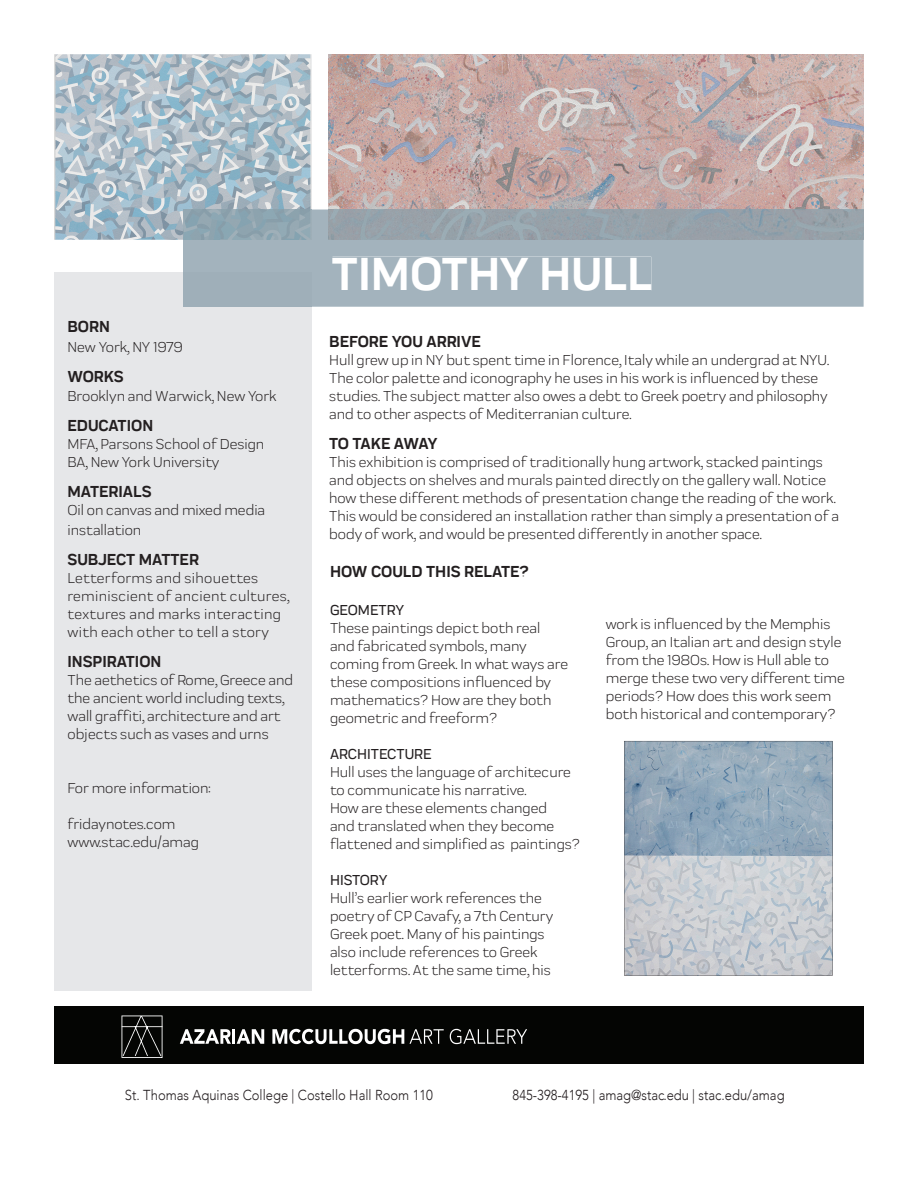
<style>
.page{position:relative;width:918px;height:1188px;background:#fff}
.page>*{position:absolute;margin:0;border:0;box-sizing:border-box;transform-origin:0 0}
.t1{font:700 48px "Praktika";color:#fff}
.t2{font:700 16.5px "Praktika";color:#231f20}
.t3{font:700 16.5px "Praktika";letter-spacing:-.045em;color:#231f20}
.t4{font:15px/18px "Praktika";color:#231f20}
.t5{font:15px/18px "Praktika";letter-spacing:.02em;color:#231f20}
.t6{font:500 15px "Praktika";color:#231f20}
.t7{font:300 14.4px "Avenir";color:#231d1f;scale:.9 1}
</style>
<div class="page">
<div style="left:54px;top:1007px;width:810px;height:57px;background:#040503"></div>
<svg style="left:180px;top:1029px;width:51px;height:15px"></svg>
<hr style="left:232px;top:1029px;width:3px;height:15px;background:#fff">
<svg style="left:237px;top:1029px;width:27px;height:15px"></svg>
<svg style="left:272px;top:1029px;width:172px;height:15px"></svg>
<svg style="left:450px;top:1029px;width:77px;height:15px"></svg>
<svg style="left:121px;top:1015px;width:42px;height:43px"></svg>
<div style="left:54px;top:272px;width:258px;height:719px;background:#e6e7e9"></div>
<img style="left:329px;top:54px;width:534px;height:156px">
<img style="left:54px;top:54px;width:258px;height:186px">
<svg style="left:624px;top:741px;width:209px;height:235px;background:#acb9c4"></svg>
<svg style="left:183px;top:210px;width:681px;height:97px;background:#9fadb6"></svg>
<div style="left:183px;top:272px;width:129px;height:35px;background:#9fafb9"></div>
<img style="left:183px;top:210px;width:129px;height:30px">
<div style="left:333px;top:257px;width:318px;height:33px;background:#a3b3bd"></div>
<p class="t2" style="left:68px;top:314px;width:44px">BORN</p>
<p class="t4" style="left:68px;top:337px;width:117px">New York, NY 1979</p>
<p class="t2" style="left:68px;top:363px;width:58px">WORKS</p>
<p class="t4" style="left:68px;top:386px;width:211px">Brooklyn and Warwick, New York</p>
<p class="t2" style="left:68px;top:413px;width:87px">EDUCATION</p>
<p class="t4" style="left:68px;top:434px;width:198px">MFA, Parsons School of Design<br>BA, New York University</p>
<p class="t2" style="left:68px;top:479px;width:86px">MATERIALS</p>
<p class="t4" style="left:68px;top:499px;width:199px;line-height:19.5px">Oil on canvas and mixed media installation</p>
<p class="t2" style="left:68px;top:546px;width:133px">SUBJECT MATTER</p>
<p class="t5" style="left:68px;top:568px;width:224px">Letterforms and sihouettes reminiscient of ancient cultures, textures and marks interacting with each other to tell a story</p>
<p class="t2" style="left:68px;top:648px;width:95px">INSPIRATION</p>
<p class="t4" style="left:68px;top:670px;width:227px">The aethetics of Rome, Greece and the ancient world including texts, wall graffiti, architecture and art objects such as vases and urns</p>
<p class="t4" style="left:68px;top:778px;width:145px">For more information:</p>
<p class="t4" style="left:68px;top:814px;width:133px">fridaynotes.com www.stac.edu/amag</p>
<h1 class="t1" style="left:332px;top:236px;width:322px">TIMOTHY HULL</h1>
<p class="t2" style="left:329px;top:329px;width:153px">BEFORE YOU ARRIVE</p>
<p class="t4" style="left:329px;top:350px;width:502px">Hull grew up in NY but spent time in Florence, Italy while an undergrad at NYU.<br>The color palette and iconography he uses in his work is influenced by these studies. The subject matter also owes a debt to Greek poetry and philosophy and to other aspects of Mediterranian culture.</p>
<p class="t3" style="left:329px;top:431px;width:110px">TO TAKE AWAY</p>
<p class="t4" style="left:329px;top:452px;width:511px">This exhibition is comprised of traditionally hung artwork, stacked paintings and objects on shelves and murals painted directly on the gallery wall. Notice how these different methods of presentation change the reading of the work.<br>This would be considered an installation rather than simply a presentation of a body of work, and would be presented differently in another space.</p>
<p class="t2" style="left:330px;top:559px;width:201px">HOW COULD THIS RELATE?</p>
<p class="t6" style="left:330px;top:599px;width:76px">GEOMETRY</p>
<p class="t4" style="left:330px;top:618px;width:240px">These paintings depict both real and fabricated symbols, many coming from Greek. In what ways are these compositions influenced by mathematics? How are they both geometric and freeform?</p>
<p class="t6" style="left:330px;top:743px;width:103px">ARCHITECTURE</p>
<p class="t4" style="left:330px;top:762px;width:252px">Hull uses the language of architecure to communicate his narrative.<br>How are these elements changed<br>and translated when they become flattened and simplified as paintings?</p>
<p class="t6" style="left:330px;top:869px;width:59px">HISTORY</p>
<p class="t4" style="left:330px;top:888px;width:225px">Hull’s earlier work references the poetry of CP Cavafy, a 7th Century Greek poet. Many of his paintings also include references to Greek letterforms. At the same time, his</p>
<p class="t4" style="left:606px;top:614px;width:240px">work is influenced by the Memphis Group, an Italian art and design style from the 1980s. How is Hull able to merge these two very different time periods? How does this work seem both historical and contemporary?</p>
<p class="t7" style="left:125px;top:1087px;width:344px">St. Thomas Aquinas College | Costello Hall Room 110</p>
<p class="t7" style="left:513px;top:1087px;width:304px">845-398-4195 | amag@stac.edu | stac.edu/amag</p>
</div>
